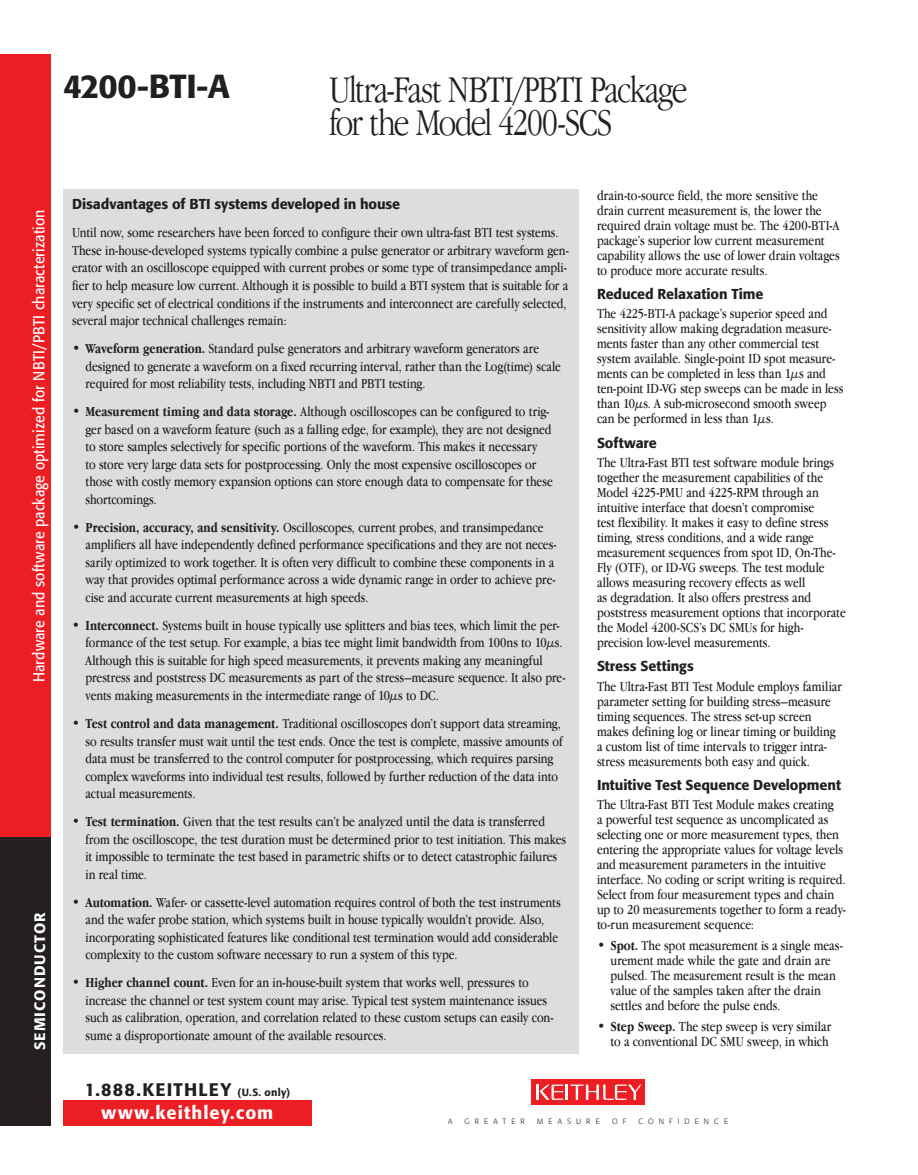
<style>
.page{position:relative;width:918px;height:1175px;background:#fff}
.page>*{position:absolute;margin:0;border:0;box-sizing:border-box;transform-origin:0 0}
.t1{font:300 condensed 39px/33px "Garamond IT Cby BT";letter-spacing:-.04em;color:#231f20}
.t2{font:500 33px "Formata";letter-spacing:-.015em;color:#231f20}
.t3{font:500 18px "Formata";letter-spacing:.065em;color:#231f20}
.t4{font:500 18px "Formata";letter-spacing:.06em;color:#fff}
.t5{font:15.75px "Formata";letter-spacing:.005em;color:#fff;scale:.9 1}
.t6{font:500 15px "Formata";letter-spacing:.07em;color:#fff}
.t7{font:condensed 14.25px/15px "Garamond IT Cby BT";color:#231f20}
.t8{font:500 14.25px "Formata";letter-spacing:-.005em;color:#231f20}
.t9{font:300 7.65px "Formata";letter-spacing:.67em;color:#231f20}
.s1{font-weight:700}
.s2{font-size:10.5px}
</style>
<div class="page">
<div style="left:63px;top:1100px;width:249px;height:25px;background:#ed1d24"></div>
<div style="left:0;top:54px;width:51px;height:783px;background:#ed1d24"></div>
<div style="left:0;top:837px;width:51px;height:288px;background:#231f20"></div>
<div style="left:532px;top:1079px;width:113px;height:25px;background:#ed1d24"></div>
<svg style="left:537px;top:1084px;width:104px;height:15px"></svg>
<div style="left:63px;top:189px;width:516px;height:864px;background:#dcddde"></div>
<h2 class="t2" style="left:63px;top:66px;width:168px">4200-BTI-A</h2>
<h1 class="t1" style="left:329px;top:73px;width:360px">Ultra-Fast NBTI/PBTI Package for the Model 4200-SCS</h1>
<p class="t5" style="left:29px;top:682px;width:526px;rotate:-90deg">Hardware and software package optimized for NBTI/PBTI characterization</p>
<p class="t6" style="left:30px;top:1050px;width:140px;rotate:-90deg">SEMICONDUCTOR</p>
<p class="t8" style="left:72px;top:196px;width:330px">Disadvantages of BTI systems developed in house</p>
<p class="t7" style="left:72px;top:224px;width:498px;line-height:17.5px">Until now, some researchers have been forced to configure their own ultra-fast BTI test systems.<br>These in-house-developed systems typically combine a pulse generator or arbitrary waveform gen&shy;erator with an oscilloscope equipped with current probes or some type of transimpedance ampli&shy;fier to help measure low current. Although it is possible to build a BTI system that is suitable for a very specific set of electrical conditions if the instruments and interconnect are carefully selected, several major technical challenges remain:</p>
<p class="t7" style="left:85px;top:340px;width:477px;line-height:17.5px;text-indent:-13px">• <span class="s1">Waveform generation.</span> Standard pulse generators and arbitrary waveform generators are designed to generate a waveform on a fixed recurring interval, rather than the Log(time) scale required for most reliability tests, including NBTI and PBTI testing.</p>
<p class="t7" style="left:85px;top:403px;width:469px;line-height:17.5px;text-indent:-13px">• <span class="s1">Measurement timing and data storage.</span> Although oscilloscopes can be configured to trig&shy;ger based on a waveform feature (such as a falling edge, for example), they are not designed to store samples selectively for specific portions of the waveform. This makes it necessary<br>to store very large data sets for postprocessing. Only the most expensive oscilloscopes or those with costly memory expansion options can store enough data to compensate for these shortcomings.</p>
<p class="t7" style="left:85px;top:518px;width:473px;line-height:17.5px;text-indent:-13px">• <span class="s1">Precision, accuracy, and sensitivity.</span> Oscilloscopes, current probes, and transimpedance amplifiers all have independently defined performance specifications and they are not neces&shy;sarily optimized to work together. It is often very difficult to combine these components in a way that provides optimal performance across a wide dynamic range in order to achieve pre&shy;cise and accurate current measurements at high speeds.</p>
<p class="t7" style="left:85px;top:616px;width:482px;line-height:17.5px;text-indent:-14px">• <span class="s1">Interconnect.</span> Systems built in house typically use splitters and bias tees, which limit the per&shy;formance of the test setup. For example, a bias tee might limit bandwidth from 100ns to 10µs.<br>Although this is suitable for high speed measurements, it prevents making any meaningful prestress and poststress DC measurements as part of the stress–measure sequence. It also pre&shy;vents making measurements in the intermediate range of 10µs to DC.</p>
<p class="t7" style="left:85px;top:714px;width:479px;line-height:17.5px;text-indent:-13px">• <span class="s1">Test control and data management.</span> Traditional oscilloscopes don’t support data streaming, so results transfer must wait until the test ends. Once the test is complete, massive amounts of data must be transferred to the control computer for postprocessing, which requires parsing complex waveforms into individual test results, followed by further reduction of the data into actual measurements.</p>
<p class="t7" style="left:85px;top:812px;width:482px;line-height:17.5px;text-indent:-14px">• <span class="s1">Test termination.</span> Given that the test results can’t be analyzed until the data is transferred from the oscilloscope, the test duration must be determined prior to test initiation. This makes it impossible to terminate the test based in parametric shifts or to detect catastrophic failures in real time.</p>
<p class="t7" style="left:85px;top:893px;width:477px;line-height:17.5px;text-indent:-13px">• <span class="s1">Automation.</span> Wafer- or cassette-level automation requires control of both the test instruments and the wafer probe station, which systems built in house typically wouldn’t provide. Also, incorporating sophisticated features like conditional test termination would add considerable complexity to the custom software necessary to run a system of this type.</p>
<p class="t7" style="left:85px;top:974px;width:470px;line-height:17.5px;text-indent:-13px">• <span class="s1">Higher channel count.</span> Even for an in-house-built system that works well, pressures to increase the channel or test system count may arise. Typical test system maintenance issues such as calibration, operation, and correlation related to these custom setups can easily con&shy;sume a disproportionate amount of the available resources.</p>
<p class="t3" style="left:85px;top:1078px;width:207px">1.888.KEITHLEY <span class="s2">(U.S. only)</span></p>
<p class="t7" style="left:597px;top:188px;width:244px">drain-to-source field, the more sensitive the drain current measurement is, the lower the required drain voltage must be. The 4200-BTI-A package’s superior low current measurement capability allows the use of lower drain voltages to produce more accurate results.</p>
<p class="t8" style="left:597px;top:285px;width:168px">Reduced Relaxation Time</p>
<p class="t7" style="left:597px;top:306px;width:248px">The 4225-BTI-A package’s superior speed and sensitivity allow making degradation measure&shy;ments faster than any other commercial test system available. Single-point ID spot measure&shy;ments can be completed in less than 1µs and ten-point ID-VG step sweeps can be made in less than 10µs. A sub-microsecond smooth sweep can be performed in less than 1µs.</p>
<p class="t8" style="left:597px;top:434px;width:61px">Software</p>
<p class="t7" style="left:597px;top:455px;width:250px">The Ultra-Fast BTI test software module brings together the measurement capabilities of the Model 4225-PMU and 4225-RPM through an intuitive interface that doesn’t compromise<br>test flexibility. It makes it easy to define stress timing, stress conditions, and a wide range measurement sequences from spot ID, On-The-Fly (OTF), or ID-VG sweeps. The test module allows measuring recovery effects as well<br>as degradation. It also offers prestress and poststress measurement options that incorporate the Model 4200-SCS’s DC SMUs for high&shy;precision low-level measurements.</p>
<p class="t8" style="left:597px;top:657px;width:98px">Stress Settings</p>
<p class="t7" style="left:597px;top:678px;width:247px">The Ultra-Fast BTI Test Module employs familiar parameter setting for building stress–measure timing sequences. The stress set-up screen makes defining log or linear timing or building a custom list of time intervals to trigger intra&shy;stress measurements both easy and quick.</p>
<p class="t8" style="left:597px;top:776px;width:246px">Intuitive Test Sequence Development</p>
<p class="t7" style="left:597px;top:797px;width:250px">The Ultra-Fast BTI Test Module makes creating<br>a powerful test sequence as uncomplicated as selecting one or more measurement types, then entering the appropriate values for voltage levels and measurement parameters in the intuitive interface. No coding or script writing is required.<br>Select from four measurement types and chain up to 20 measurements together to form a ready&shy;to-run measurement sequence:</p>
<p class="t7" style="left:610px;top:938px;width:234px;text-indent:-13px">• <span class="s1">Spot.</span> The spot measurement is a single meas&shy;urement made while the gate and drain are pulsed. The measurement result is the mean value of the samples taken after the drain settles and before the pulse ends.</p>
<p class="t7" style="left:597px;top:1019px;width:236px;text-align:right">• <span class="s1">Step Sweep.</span> The step sweep is very similar to a conventional DC SMU sweep, in which</p>
<p class="t4" style="left:102px;top:1101px;width:173px">www.keithley.com</p>
<p class="t9" style="left:448px;top:1117px;width:6px">A</p>
<p class="t9" style="left:465px;top:1117px;width:62px">GREATER</p>
<p class="t9" style="left:537px;top:1117px;width:64px">MEASURE</p>
<p class="t9" style="left:612px;top:1117px;width:16px">O F</p>
<p class="t9" style="left:638px;top:1117px;width:91px">CONFIDENCE</p>
</div>
